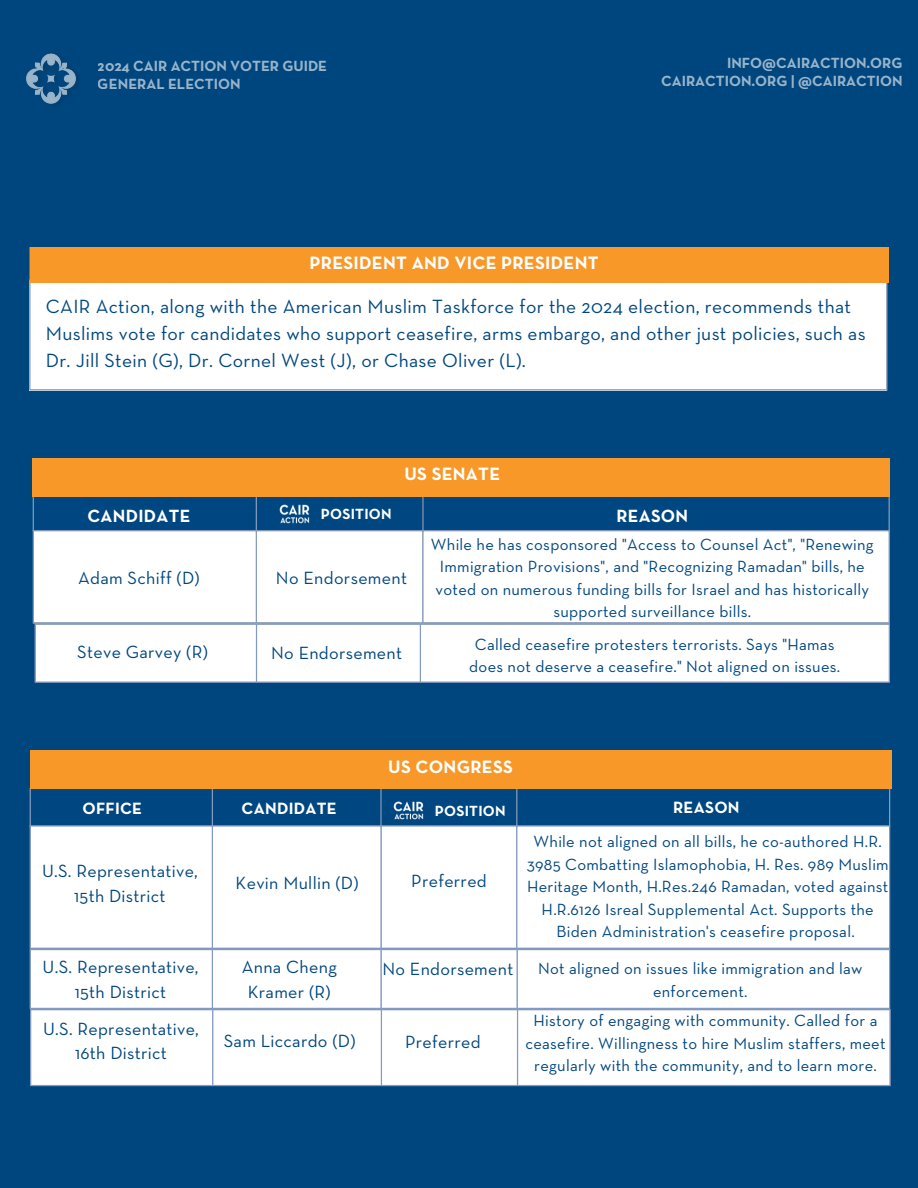
<style>
.page{position:relative;width:918px;height:1188px;background:#00467e}
.page>*{position:absolute;margin:0;border:0;box-sizing:border-box;transform-origin:0 0}
.t1{font:19.5px/27px "Neutraface Text";letter-spacing:.015em;color:#00477f}
.t2{font:700 18.3px "Neutraface Text";letter-spacing:.015em;color:#fff}
.t3{font:700 18.15px "Neutraface Text";letter-spacing:.015em;color:#fff}
.t4{font:18px/24.8px "Neutraface Text";letter-spacing:.015em;color:#00467e;text-align:center}
.t5{font:18px "Neutraface Text";letter-spacing:.015em;color:#00477f}
.t6{font:700 18px "Neutraface Text";letter-spacing:.015em;color:#fff}
.t7{font:700 16.65px "Neutraface Text";letter-spacing:.015em;color:#fff}
.t8{font:16.5px/22.5px "Neutraface Text";letter-spacing:.015em;color:#00477f;text-align:center}
.t9{font:16.5px/22.5px "Neutraface Text";letter-spacing:.015em;color:#00467e;text-align:center}
.t10{font:700 15px/18px "Neutraface Text";color:#fff}
</style>
<div class="page">
<div style="left:30px;top:280px;width:857px;height:110px;background:#fff"></div>
<hr style="left:29px;top:248px;width:2px;height:141px;background:#849bc1">
<hr style="left:886px;top:248px;width:2px;height:141px;background:#849bc1">
<hr style="left:29px;top:247px;width:859px;height:1px;background:#849bc1">
<hr style="left:29px;top:389px;width:859px;height:2px;background:#849bc1">
<div style="left:30px;top:247px;width:859px;height:35px;background:#f89828"></div>
<img style="left:26px;top:53px;width:52px;height:51px">
<div style="left:34px;top:531px;width:855px;height:91px;background:#fff"></div>
<hr style="left:33px;top:494px;width:1px;height:128px;background:#849bc1">
<hr style="left:256px;top:494px;width:1px;height:128px;background:#849bc1">
<hr style="left:422px;top:494px;width:2px;height:128px;background:#849bc1">
<hr style="left:889px;top:494px;width:1px;height:128px;background:#849bc1">
<hr style="left:33px;top:530px;width:857px;height:1px;background:#849bc1">
<hr style="left:33px;top:622px;width:857px;height:2px;background:#849bc1">
<div style="left:36px;top:625px;width:853px;height:57px;background:#fff"></div>
<hr style="left:35px;top:625px;width:1px;height:57px;background:#849bc1">
<hr style="left:256px;top:625px;width:1px;height:57px;background:#849bc1">
<hr style="left:420px;top:625px;width:1px;height:57px;background:#849bc1">
<hr style="left:889px;top:625px;width:1px;height:57px;background:#849bc1">
<hr style="left:35px;top:623px;width:855px;height:2px;background:#849bc1">
<hr style="left:35px;top:682px;width:855px;height:1px;background:#849bc1">
<div style="left:32px;top:458px;width:858px;height:39px;background:#f89828"></div>
<div style="left:31px;top:827px;width:858px;height:121px;background:#fff"></div>
<hr style="left:30px;top:789px;width:1px;height:159px;background:#849bc1">
<hr style="left:212px;top:789px;width:1px;height:159px;background:#849bc1">
<hr style="left:380px;top:789px;width:2px;height:159px;background:#849bc1">
<hr style="left:516px;top:789px;width:1px;height:159px;background:#849bc1">
<hr style="left:889px;top:789px;width:1px;height:159px;background:#849bc1">
<hr style="left:30px;top:825px;width:860px;height:2px;background:#849bc1">
<hr style="left:30px;top:948px;width:860px;height:1px;background:#849bc1">
<div style="left:31px;top:950px;width:858px;height:58px;background:#fff"></div>
<hr style="left:30px;top:950px;width:1px;height:58px;background:#849bc1">
<hr style="left:212px;top:950px;width:1px;height:58px;background:#849bc1">
<hr style="left:380px;top:950px;width:2px;height:58px;background:#849bc1">
<hr style="left:516px;top:950px;width:2px;height:58px;background:#849bc1">
<hr style="left:889px;top:950px;width:1px;height:58px;background:#849bc1">
<hr style="left:30px;top:949px;width:860px;height:1px;background:#849bc1">
<hr style="left:30px;top:1008px;width:860px;height:1px;background:#849bc1">
<div style="left:31px;top:1010px;width:858px;height:75px;background:#fff"></div>
<hr style="left:30px;top:1010px;width:1px;height:75px;background:#849bc1">
<hr style="left:212px;top:1010px;width:1px;height:75px;background:#849bc1">
<hr style="left:381px;top:1010px;width:1px;height:75px;background:#849bc1">
<hr style="left:517px;top:1010px;width:1px;height:75px;background:#849bc1">
<hr style="left:889px;top:1010px;width:2px;height:75px;background:#849bc1">
<hr style="left:30px;top:1009px;width:861px;height:1px;background:#849bc1">
<hr style="left:30px;top:1085px;width:861px;height:1px;background:#849bc1">
<div style="left:30px;top:751px;width:862px;height:38px;background:#f89828"></div>
<img style="left:393px;top:801px;width:31px;height:19px">
<img style="left:279px;top:504px;width:31px;height:20px">
<p class="t10" style="left:98px;top:58px;width:231px">2024 CAIR ACTION VOTER GUIDE<br>GENERAL ELECTION</p>
<p class="t10" style="left:661px;top:55px;width:243px;text-align:right">INFO@CAIRACTION.ORG<br>CAIRACTION.ORG | @CAIRACTION</p>
<h3 class="t2" style="left:310px;top:255px;width:291px">PRESIDENT AND VICE PRESIDENT</h3>
<p class="t1" style="left:46px;top:294px;width:821px">CAIR Action, along with the American Muslim Taskforce for the 2024 election, recommends that<br>Muslims vote for candidates who support ceasefire, arms embargo, and other just policies, such as<br>Dr. Jill Stein (G), Dr. Cornel West (J), or Chase Oliver (L).</p>
<h2 class="t3" style="left:404px;top:466px;width:97px">US SENATE</h2>
<h3 class="t6" style="left:87px;top:508px;width:104px">CANDIDATE</h3>
<h2 class="t5" style="left:78px;top:570px;width:123px">Adam Schiff (D)</h2>
<h1 class="t4" style="left:77px;top:640px;width:132px">Steve Garvey (R)</h1>
<p class="t10" style="left:321px;top:506px;width:72px">POSITION</p>
<h1 class="t5" style="left:276px;top:570px;width:133px">No Endorsement</h1>
<p class="t4" style="left:271px;top:642px;width:133px">No Endorsement</p>
<h1 class="t6" style="left:616px;top:508px;width:73px">REASON</h1>
<h1 class="t8" style="left:431px;top:534px;width:444px">While he has cosponsored "Access to Counsel Act", "Renewing Immigration Provisions", and "Recognizing Ramadan" bills, he voted on numerous funding bills for Israel and has historically supported surveillance bills.</h1>
<h3 class="t9" style="left:469px;top:634px;width:372px">Called ceasefire protesters terrorists. Says "Hamas does not deserve a ceasefire." Not aligned on issues.</h3>
<h2 class="t7" style="left:82px;top:801px;width:61px">OFFICE</h2>
<p class="t7" style="left:242px;top:801px;width:97px">CANDIDATE</p>
<h2 class="t3" style="left:388px;top:758px;width:126px">US CONGRESS</h2>
<h2 class="t10" style="left:435px;top:802px;width:72px">POSITION</h2>
<h3 class="t4" style="left:42px;top:860px;width:157px">U.S. Representative,<br>15th District</h3>
<p class="t5" style="left:411px;top:873px;width:77px">Preferred</p>
<h2 class="t5" style="left:236px;top:875px;width:125px">Kevin Mullin (D)</h2>
<h1 class="t4" style="left:43px;top:956px;width:157px">U.S. Representative,<br>15th District</h1>
<h3 class="t4" style="left:43px;top:1017px;width:157px">U.S. Representative,<br>16th District</h3>
<h2 class="t4" style="left:242px;top:956px;width:97px">Anna Cheng<br>Kramer (R)</h2>
<p class="t4" style="left:224px;top:1029px;width:133px">Sam Liccardo (D)</p>
<h3 class="t4" style="left:382px;top:958px;width:133px">No Endorsement</h3>
<h2 class="t4" style="left:405px;top:1031px;width:77px">Preferred</h2>
<h2 class="t7" style="left:673px;top:800px;width:68px">REASON</h2>
<h3 class="t8" style="left:527px;top:831px;width:364px">While not aligned on all bills, he co-authored H.R.<br>3985 Combatting Islamophobia, H. Res. 989 Muslim Heritage Month, H.Res.246 Ramadan, voted against H.R.6126 Isreal Supplemental Act. Supports the Biden Administration's ceasefire proposal.</h3>
<h2 class="t9" style="left:538px;top:959px;width:326px">Not aligned on issues like immigration and law enforcement.</h2>
<p class="t9" style="left:526px;top:1010px;width:362px">History of engaging with community. Called for a ceasefire. Willingness to hire Muslim staffers, meet regularly with the community, and to learn more.</p>
</div>
